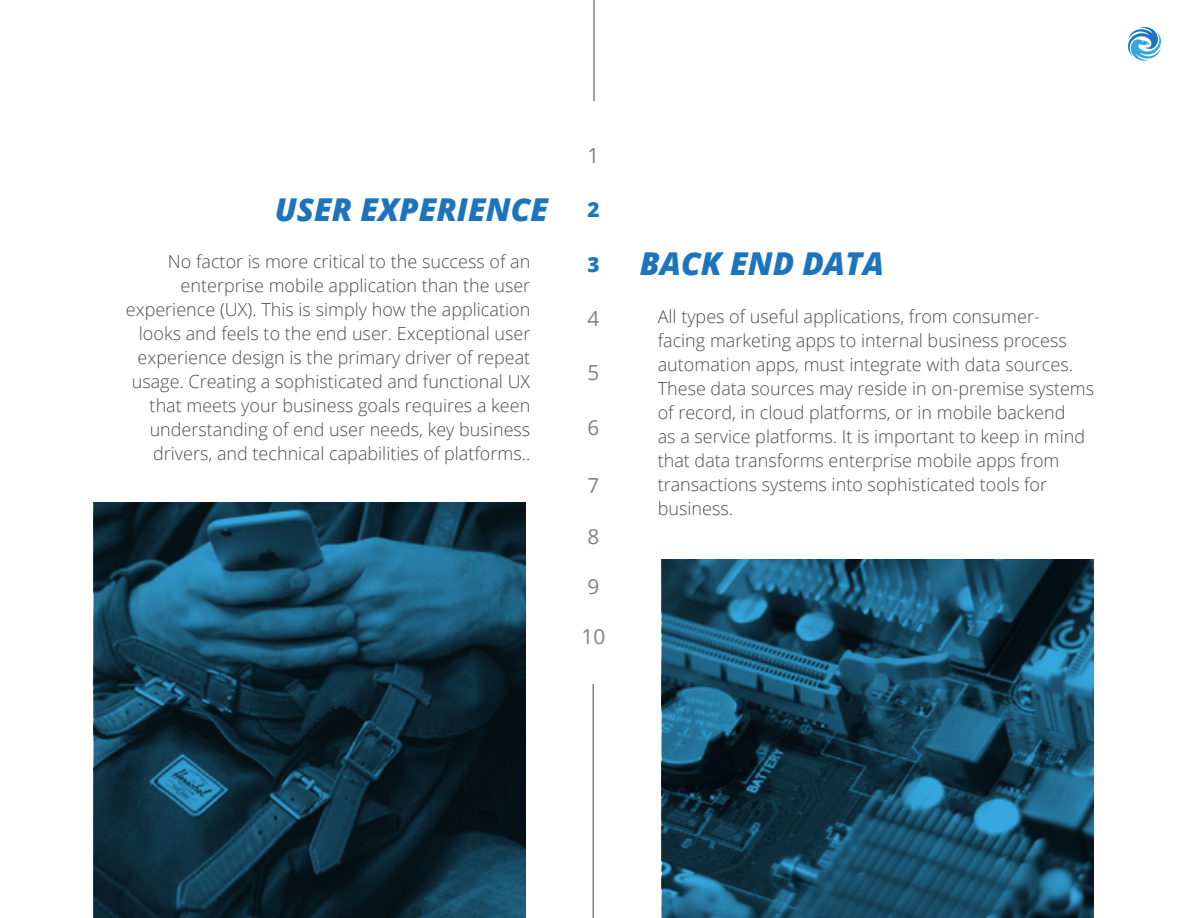
<style>
.page{position:relative;width:1188px;height:918px;background:#fff}
.page>*{position:absolute;margin:0;border:0;box-sizing:border-box;transform-origin:0 0}
.t1{font:italic 800 31.5px "Open Sans";color:#1c75bc}
.t2{font:20.85px "Open Sans";color:#808285}
.t3{font:800 20.85px "Open Sans";color:#1c75bc}
.t4{font:300 18px/24px "Open Sans";color:#4e4d4d}
</style>
<div class="page">
<svg style="left:94px;top:503px;width:432px;height:415px;background:#11384a"></svg>
<svg style="left:662px;top:560px;width:432px;height:358px;background:#174a62"></svg>
<hr style="left:593px;top:0;width:2px;height:101px;background:#808285">
<hr style="left:592px;top:684px;width:2px;height:234px;background:#808285">
<svg style="left:1128px;top:27px;width:33px;height:34px"></svg>
<p class="t2" style="left:587px;top:141px;width:13px">1</p>
<p class="t3" style="left:587px;top:194px;width:14px">2</p>
<p class="t3" style="left:587px;top:248px;width:14px">3</p>
<p class="t2" style="left:587px;top:304px;width:13px">4</p>
<p class="t2" style="left:587px;top:359px;width:13px">5</p>
<p class="t2" style="left:587px;top:413px;width:13px">6</p>
<h1 class="t1" style="left:275px;top:186px;width:275px">USER EXPERIENCE</h1>
<p class="t4" style="left:126px;top:249px;width:406px;text-align:right">No factor is more critical to the success of an enterprise mobile application than the user experience (UX). This is simply how the application looks and feels to the end user. Exceptional user experience design is the primary driver of repeat usage. Creating a sophisticated and functional UX that meets your business goals requires a keen understanding of end user needs, key business drivers, and technical capabilities of platforms..</p>
<h1 class="t1" style="left:640px;top:240px;width:246px">BACK END DATA</h1>
<p class="t4" style="left:658px;top:304px;width:438px">All types of useful applications, from consumer-<br>facing marketing apps to internal business process automation apps, must integrate with data sources.<br>These data sources may reside in on-premise systems of record, in cloud platforms, or in mobile backend<br>as a service platforms. It is important to keep in mind that data transforms enterprise mobile apps from transactions systems into sophisticated tools for business.</p>
<p class="t2" style="left:587px;top:471px;width:13px">7</p>
<p class="t2" style="left:587px;top:522px;width:13px">8</p>
<p class="t2" style="left:587px;top:572px;width:13px">9</p>
<p class="t2" style="left:582px;top:623px;width:25px">10</p>
</div>
